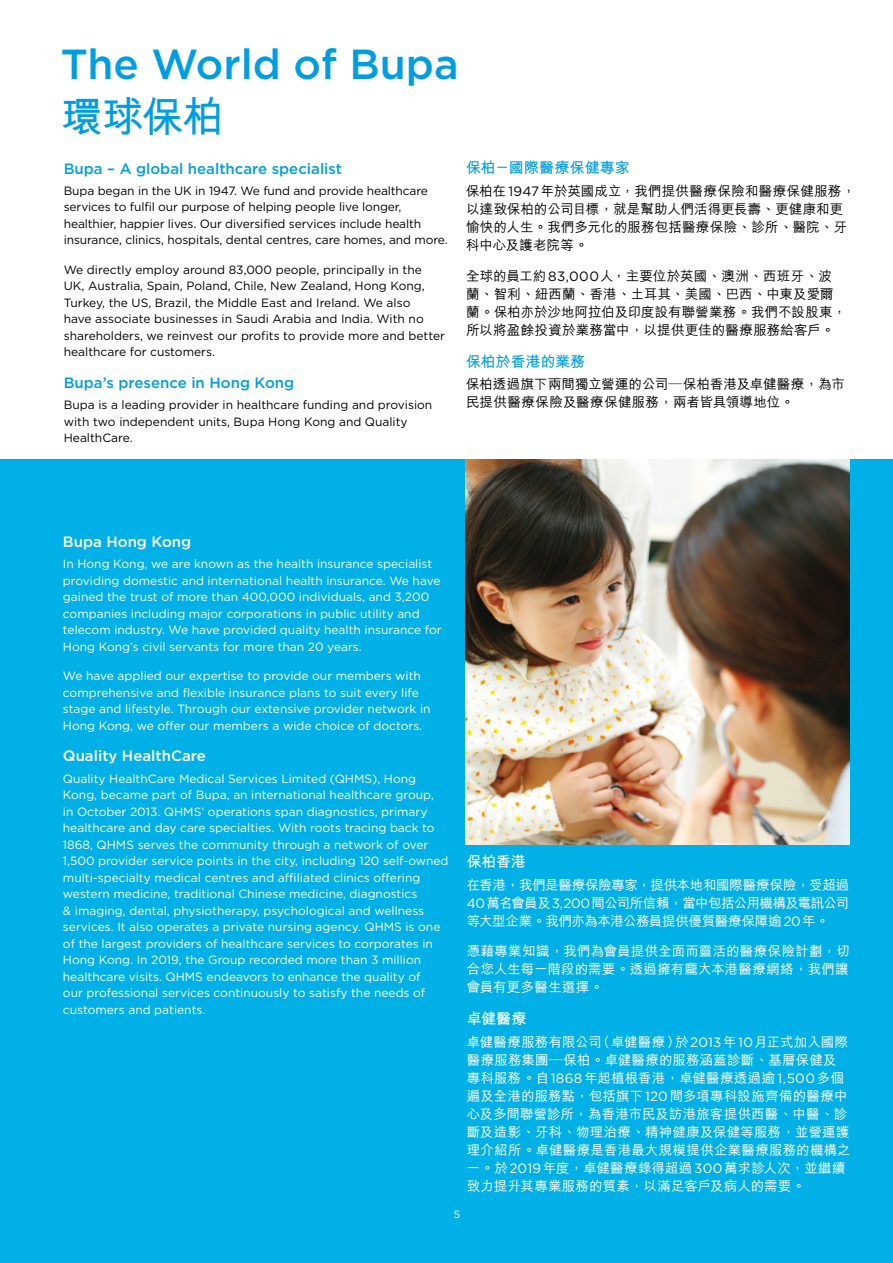
<style>
.page{position:relative;width:893px;height:1263px;background:#fff}
.page>*{position:absolute;margin:0;border:0;box-sizing:border-box;transform-origin:0 0}
.t1{font:500 42px "Gotham";color:#009ee0}
.t2{font:700 42px "M Hei HK";color:#009ee0}
.t3{font:500 15px "Gotham";color:#009ee0}
.t4{font:500 15px "Gotham";color:#fff}
.t5{font:700 15px "M Hei HK";letter-spacing:-.01em;color:#009ee0}
.t6{font:700 15px "M Hei HK";letter-spacing:-.01em;color:#fff}
.t7{font:500 13.5px/18px "M Hei HK";letter-spacing:.005em;color:#fff;text-align:justify}
.t8{font:500 13.5px/18px "M Hei HK";letter-spacing:.005em;color:#000}
.t9{font:12px/16.5px "Gotham";color:#fff}
.t10{font:12px/16.5px "Gotham";color:#000}
.t11{font:10.5px "Gotham";color:#fff}
.s1{font-family:"Gotham";font-weight:400}
</style>
<div class="page">
<div style="left:0;top:459px;width:893px;height:804px;background:#00b0e6"></div>
<img style="left:466px;top:459px;width:384px;height:385px">
<h1 class="t1" style="left:61px;top:37px;width:399px">The World of Bupa</h1>
<h1 class="t2" style="left:61px;top:86px;width:164px">環球保柏</h1>
<p class="t3" style="left:64px;top:158px;width:280px">Bupa – A global healthcare specialist</p>
<p class="t10" style="left:64px;top:182px;width:385px">Bupa began in the UK in 1947. We fund and provide healthcare services to fulfil our purpose of helping people live longer, healthier, happier lives. Our diversified services include health insurance, clinics, hospitals, dental centres, care homes, and more.</p>
<p class="t10" style="left:64px;top:261px;width:383px">We directly employ around 83,000 people, principally in the UK, Australia, Spain, Poland, Chile, New Zealand, Hong Kong, Turkey, the US, Brazil, the Middle East and Ireland. We also<br>have associate businesses in Saudi Arabia and India. With no shareholders, we reinvest our profits to provide more and better healthcare for customers.</p>
<p class="t3" style="left:64px;top:373px;width:232px">Bupa’s presence in Hong Kong</p>
<p class="t10" style="left:64px;top:396px;width:370px">Bupa is a leading provider in healthcare funding and provision with two independent units, Bupa Hong Kong and Quality<br>HealthCare.</p>
<p class="t5" style="left:466px;top:157px;width:165px">保柏－國際醫療保健專家</p>
<p class="t8" style="left:466px;top:181px;width:391px">保柏在<span class="s1">1947</span>年於英國成立，我們提供醫療保險和醫療保健服務，以達致保柏的公司目標，就是幫助人們活得更長壽、更健康和更愉快的人生。我們多元化的服務包括醫療保險、診所、醫院、牙科中心及護老院等。</p>
<p class="t8" style="left:466px;top:266px;width:382px">全球的員工約<span class="s1">83,000</span>人，主要位於英國、澳洲、西班牙、波蘭、智利、紐西蘭、香港、土耳其、美國、巴西、中東及愛爾蘭。保柏亦於沙地阿拉伯及印度設有聯營業務。我們不設股東，所以將盈餘投資於業務當中，以提供更佳的醫療服務給客戶。</p>
<p class="t5" style="left:466px;top:350px;width:121px">保柏於香港的業務</p>
<p class="t8" style="left:466px;top:374px;width:380px">保柏透過旗下兩間獨立營運的公司—保柏香港及卓健醫療，為市民提供醫療保險及醫療保健服務，兩者皆具領導地位。</p>
<p class="t4" style="left:63px;top:532px;width:130px">Bupa Hong Kong</p>
<p class="t9" style="left:63px;top:556px;width:380px">In Hong Kong, we are known as the health insurance specialist providing domestic and international health insurance. We have gained the trust of more than 400,000 individuals, and 3,200 companies including major corporations in public utility and telecom industry. We have provided quality health insurance for Hong Kong’s civil servants for more than 20 years.</p>
<p class="t9" style="left:63px;top:667px;width:369px">We have applied our expertise to provide our members with comprehensive and flexible insurance plans to suit every life stage and lifestyle. Through our extensive provider network in Hong Kong, we offer our members a wide choice of doctors.</p>
<p class="t4" style="left:63px;top:746px;width:144px">Quality HealthCare</p>
<p class="t9" style="left:63px;top:770px;width:387px">Quality HealthCare Medical Services Limited (QHMS), Hong Kong, became part of Bupa, an international healthcare group,<br>in October 2013. QHMS’ operations span diagnostics, primary healthcare and day care specialties. With roots tracing back to 1868, QHMS serves the community through a network of over 1,500 provider service points in the city, including 120 self-owned multi-specialty medical centres and affiliated clinics offering western medicine, traditional Chinese medicine, diagnostics<br>&amp; imaging, dental, physiotherapy, psychological and wellness services. It also operates a private nursing agency. QHMS is one of the largest providers of healthcare services to corporates in Hong Kong. In 2019, the Group recorded more than 3 million healthcare visits. QHMS endeavors to enhance the quality of<br>our professional services continuously to satisfy the needs of customers and patients.</p>
<p class="t6" style="left:467px;top:851px;width:61px">保柏香港</p>
<p class="t7" style="left:467px;top:875px;width:384px">在香港，我們是醫療保險專家，提供本地和國際醫療保險，受超過<span class="s1">40</span>萬名會員及<span class="s1">3,200</span>間公司所信賴，當中包括公用機構及電訊公司等大型企業。我們亦為本港公務員提供優質醫療保障逾<span class="s1">20</span>年。</p>
<p class="t7" style="left:467px;top:941px;width:385px">憑藉專業知識，我們為會員提供全面而靈活的醫療保險計劃，切合您人生每一階段的需要。透過擁有龐大本港醫療網絡，我們讓會員有更多醫生選擇。</p>
<p class="t6" style="left:467px;top:1008px;width:61px">卓健醫療</p>
<p class="t7" style="left:467px;top:1032px;width:385px;text-align:left">卓健醫療服務有限公司（卓健醫療）於<span class="s1">2013</span>年<span class="s1">10</span>月正式加入國際醫療服務集團—保柏。卓健醫療的服務涵蓋診斷、基層保健及專科服務。自<span class="s1">1868</span>年起植根香港，卓健醫療透過逾 <span class="s1">1,500</span>多個遍及全港的服務點，包括旗下<span class="s1">120</span>間多項專科設施齊備的醫療中心及多間聯營診所，為香港市民及訪港旅客提供西醫、中醫、診斷及造影、牙科、物理治療、精神健康及保健等服務，並營運護理介紹所。卓健醫療是香港最大規模提供企業醫療服務的機構之一。於<span class="s1">2019</span>年度，卓健醫療錄得超過<span class="s1">300</span>萬求診人次，並繼續致力提升其專業服務的質素，以滿足客戶及病人的需要。</p>
<p class="t11" style="left:454px;top:1208px;width:8px">5</p>
</div>
